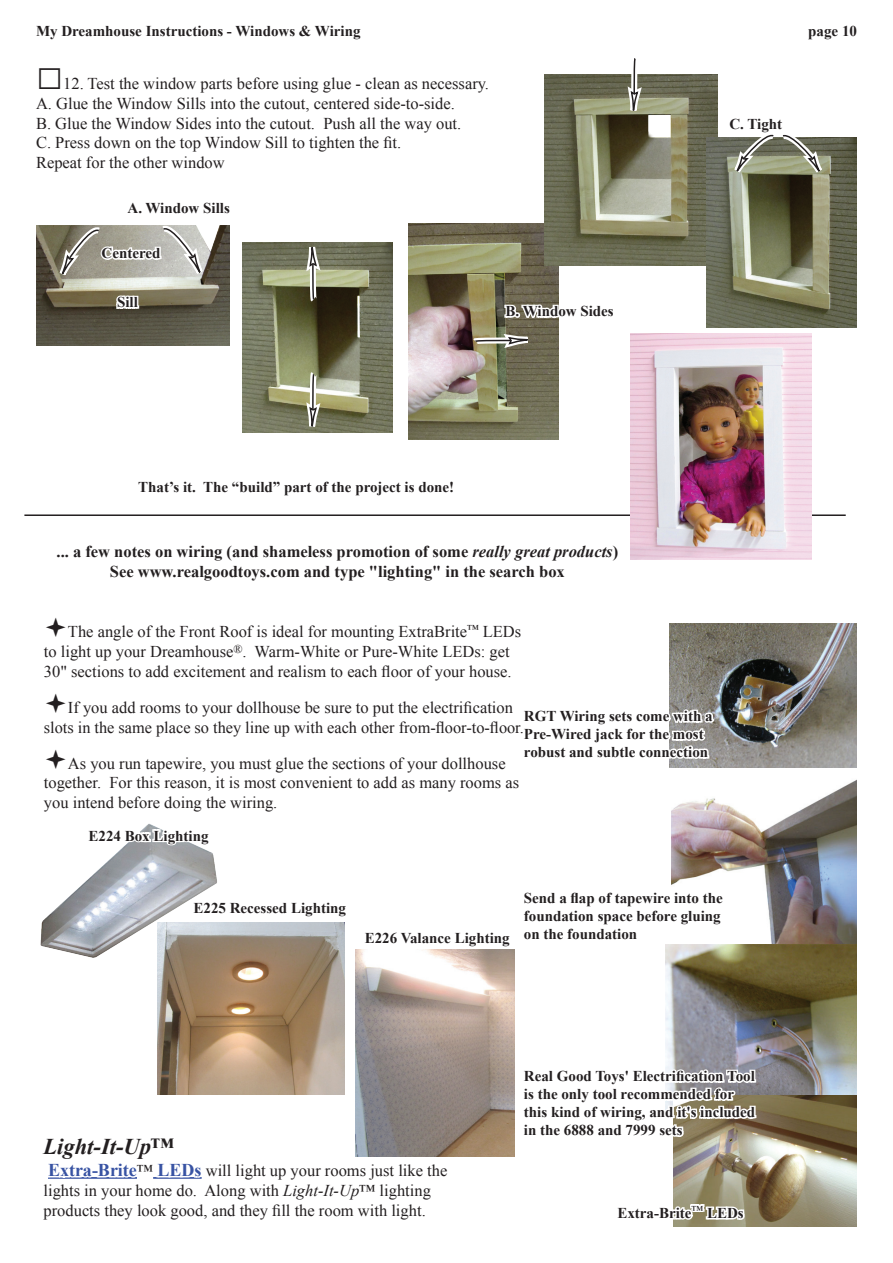
<style>
.page{position:relative;width:893px;height:1263px;background:#fff}
.page>*{position:absolute;margin:0;border:0;box-sizing:border-box;transform-origin:0 0}
.t1{font:italic 700 22.5px "Times New Roman";color:#231f20}
.t2{font:16.5px/19.8px "Times New Roman";color:#231f20}
.t3{font:700 16.5px/19.8px "Times New Roman";color:#231f20;text-align:center}
.t4{font:700 15px/18px "Times New Roman";color:#231f20}
.s1{font-weight:700;font-size:45px}
.s2{font-style:italic}
.s3{font-weight:700;font-size:18px;color:#3853a3}
</style>
<div class="page">
<hr style="left:24px;top:514px;width:822px;height:2px;background:#231f20">
<img style="left:631px;top:334px;width:181px;height:225px">
<img style="left:36px;top:225px;width:193px;height:120px">
<img style="left:242px;top:242px;width:150px;height:190px">
<img style="left:408px;top:224px;width:150px;height:216px">
<img style="left:545px;top:75px;width:173px;height:190px">
<img style="left:707px;top:137px;width:150px;height:190px">
<svg style="left:54px;top:225px;width:154px;height:57px;background:#b3b1a8"></svg>
<svg style="left:114px;top:293px;width:27px;height:18px"></svg>
<img style="left:670px;top:624px;width:187px;height:144px">
<img style="left:671px;top:779px;width:186px;height:166px">
<img style="left:665px;top:945px;width:192px;height:150px">
<img style="left:673px;top:1095px;width:184px;height:132px">
<svg style="left:669px;top:698px;width:47px;height:87px"></svg>
<img style="left:40px;top:853px;width:177px;height:109px">
<img style="left:158px;top:922px;width:186px;height:173px">
<img style="left:356px;top:949px;width:159px;height:207px">
<svg style="left:48px;top:1128px;width:403px;height:51px"></svg>
<svg style="left:86px;top:823px;width:126px;height:45px"></svg>
<svg style="left:673px;top:1193px;width:74px;height:30px"></svg>
<svg style="left:302px;top:242px;width:23px;height:59px"></svg>
<svg style="left:302px;top:372px;width:23px;height:61px"></svg>
<svg style="left:473px;top:302px;width:86px;height:51px"></svg>
<svg style="left:624px;top:58px;width:22px;height:59px"></svg>
<svg style="left:729px;top:134px;width:99px;height:45px;background:#90927f"></svg>
<svg style="left:665px;top:1058px;width:93px;height:87px"></svg>
<p class="t4" style="left:36px;top:22px;width:326px">My Dreamhouse Instructions - Windows &amp; Wiring</p>
<p class="t4" style="left:808px;top:22px;width:50px">page 10</p>
<p class="t2" style="left:36px;top:73px;width:455px"><span class="s1">□</span>12. Test the window parts before using glue - clean as necessary.<br>A. Glue the Window Sills into the cutout, centered side-to-side.<br>B. Glue the Window Sides into the cutout. Push all the way out.<br>C. Press down on the top Window Sill to tighten the fit.<br>Repeat for the other window</p>
<p class="t4" style="left:128px;top:198px;width:104px">A. Window Sills</p>
<p class="t4" style="left:102px;top:244px;width:60px">Centered</p>
<p class="t4" style="left:117px;top:293px;width:22px">Sill</p>
<p class="t4" style="left:506px;top:302px;width:110px">B. Window Sides</p>
<p class="t4" style="left:729px;top:114px;width:54px">C. Tight</p>
<p class="t4" style="left:138px;top:477px;width:317px">That’s it. The “build” part of the project is done!</p>
<p class="t3" style="left:57px;top:541px;width:563px">... a few notes on wiring (and shameless promotion of some <span class="s2">really great products</span>)<br>See www.realgoodtoys.com and type "lighting" in the search box</p>
<p class="t2" style="left:44px;top:622px;width:479px;text-indent:24px">The angle of the Front Roof is ideal for mounting ExtraBrite<sup>™</sup> LEDs to light up your Dreamhouse<sup>®</sup>. Warm-White or Pure-White LEDs: get<br>30" sections to add excitement and realism to each floor of your house.</p>
<p class="t2" style="left:44px;top:697px;width:481px;text-indent:24px">If you add rooms to your dollhouse be sure to put the electrification slots in the same place so they line up with each other from-floor-to-floor.</p>
<p class="t2" style="left:44px;top:753px;width:477px;text-indent:24px">As you run tapewire, you must glue the sections of your dollhouse together. For this reason, it is most convenient to add as many rooms as you intend before doing the wiring.</p>
<p class="t4" style="left:524px;top:707px;width:190px">RGT Wiring sets come with a<br>Pre-Wired jack for the most robust and subtle connection</p>
<p class="t4" style="left:88px;top:826px;width:122px">E224 Box Lighting</p>
<p class="t4" style="left:194px;top:898px;width:154px">E225 Recessed Lighting</p>
<p class="t4" style="left:365px;top:929px;width:147px">E226 Valance Lighting</p>
<p class="t4" style="left:524px;top:888px;width:200px">Send a flap of tapewire into the foundation space before gluing on the foundation</p>
<h1 class="t1" style="left:44px;top:1131px;width:132px">Light-It-Up™</h1>
<p class="t2" style="left:44px;top:1160px;width:405px"><span class="s3">Extra-Brite</span>™ <span class="s3">LEDs</span> will light up your rooms just like the lights in your home do. Along with <span class="s2">Light-It-Up</span>™ lighting products they look good, and they fill the room with light.</p>
<p class="t4" style="left:524px;top:1067px;width:233px">Real Good Toys' Electrification Tool is the only tool recommended for this kind of wiring, and it's included in the 6888 and 7999 sets</p>
<p class="t4" style="left:617px;top:1203px;width:128px">Extra-Brite<sup>™</sup> LEDs</p>
</div>
